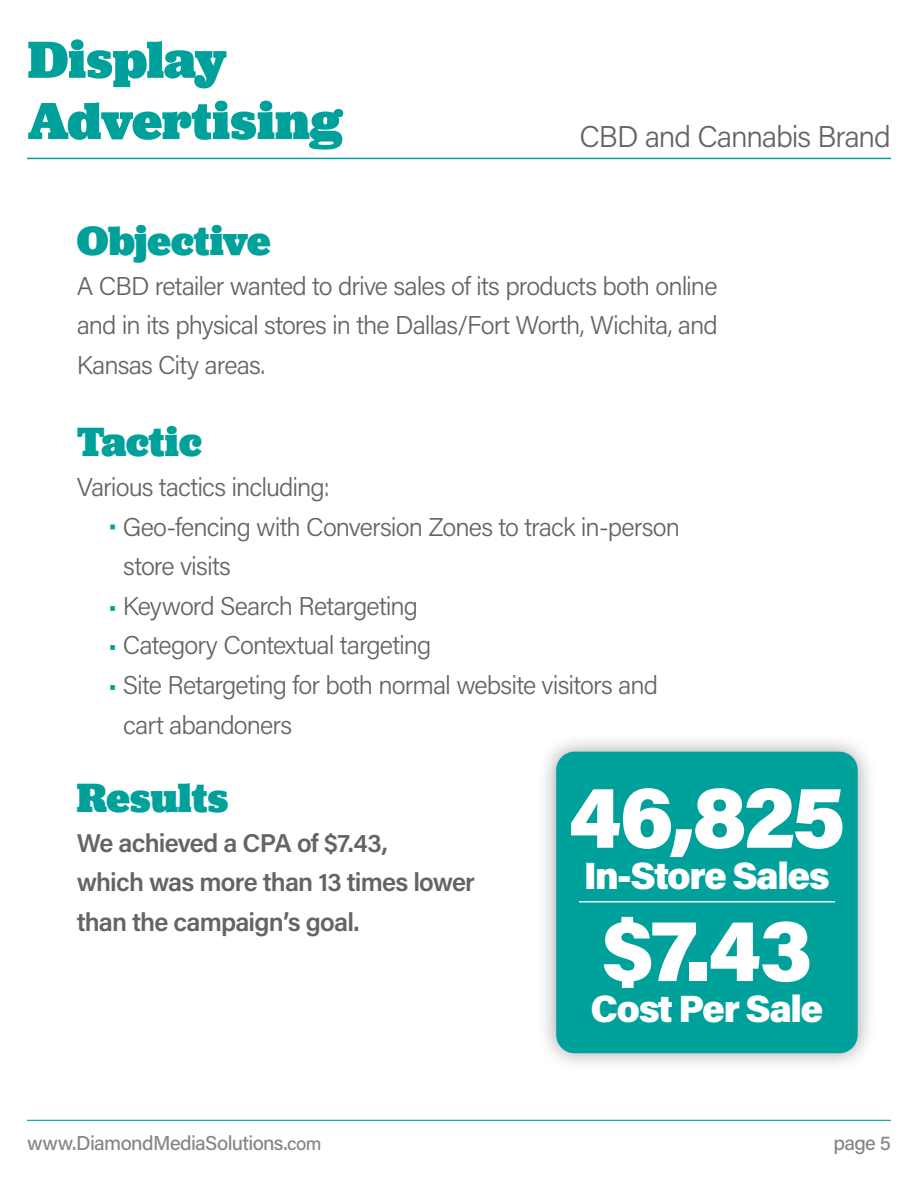
<style>
.page{position:relative;width:918px;height:1188px;background:#fff}
.page>*{position:absolute;margin:0;border:0;box-sizing:border-box;transform-origin:0 0}
.t1{font:900 88.65px "Acumin Pro";letter-spacing:-.03em;color:#fff}
.t2{font:900 54.3px/61.2px "Jubilat";color:#00a19b}
.t3{font:900 42.6px "Jubilat";color:#00a19b}
.t4{font:900 37.95px "Acumin Pro";letter-spacing:-.04em;color:#fff}
.t5{font:300 30px "Acumin Pro";letter-spacing:-.035em;color:#636466}
.t6{font:300 25.8px/39.6px "Acumin Pro";letter-spacing:-.035em;color:#636466}
.t7{font:600 25.8px/39.6px "Acumin Pro";letter-spacing:-.035em;color:#636466}
.t8{font:500 20.1px "Acumin Pro";letter-spacing:-.03em;color:#848688}
.s1{color:#00a19b}
.s2{font-size:18.6px}
</style>
<div class="page">
<hr style="left:27px;top:1120px;width:864px;height:1px;background:#00a19b">
<hr style="left:27px;top:158px;width:864px;height:1px;background:#00a19b">
<div style="left:537px;top:732px;width:340px;height:340px;background:#000;opacity:.37"></div>
<div style="left:557px;top:752px;width:300px;height:301px;background:#00a19b;border-radius:18px"></div>
<div style="left:556px;top:752px;width:302px;height:301px;border:1px solid #00a19b;border-radius:18px"></div>
<hr style="left:579px;top:901px;width:256px;height:1px;background:#fff">
<h2 class="t2" style="left:28px;top:29px;width:317px">Display<br>Advertising</h2>
<p class="t5" style="left:579px;top:116px;width:313px">CBD and Cannabis Brand</p>
<h3 class="t3" style="left:77px;top:213px;width:195px">Objective</h3>
<p class="t6" style="left:77px;top:265px;width:643px;text-align:justify">A CBD retailer wanted to drive sales of its products both online and in its physical stores in the Dallas/Fort Worth, Wichita, and Kansas City areas.</p>
<h3 class="t3" style="left:77px;top:414px;width:127px">Tactic</h3>
<p class="t6" style="left:77px;top:466px;width:255px">Various tactics including:</p>
<p class="t6" style="left:123px;top:506px;width:558px;text-indent:-15px"><span class="s1">•</span> Geo-fencing with Conversion Zones to track in-person store visits</p>
<p class="t6" style="left:108px;top:585px;width:311px"><span class="s1">•</span> Keyword Search Retargeting</p>
<p class="t6" style="left:108px;top:625px;width:325px"><span class="s1">•</span> Category Contextual targeting</p>
<p class="t6" style="left:123px;top:664px;width:536px;text-indent:-15px"><span class="s1">•</span> Site Retargeting for both normal website visitors and cart abandoners</p>
<h3 class="t3" style="left:77px;top:770px;width:153px">Results</h3>
<p class="t7" style="left:77px;top:822px;width:400px">We achieved a CPA of $7.43,<br>which was more than 13 times lower than the campaign’s goal.</p>
<h1 class="t1" style="left:568px;top:754px;width:279px">46,825</h1>
<h3 class="t4" style="left:584px;top:849px;width:247px">In-Store Sales</h3>
<h1 class="t1" style="left:602px;top:887px;width:212px">$7.43</h1>
<h3 class="t4" style="left:590px;top:982px;width:234px">Cost Per Sale</h3>
<p class="t8" style="left:27px;top:1129px;width:296px">www.DiamondMediaSolutions.<span class="s2">com</span></p>
<p class="t8" style="left:833px;top:1129px;width:59px">page 5</p>
</div>
